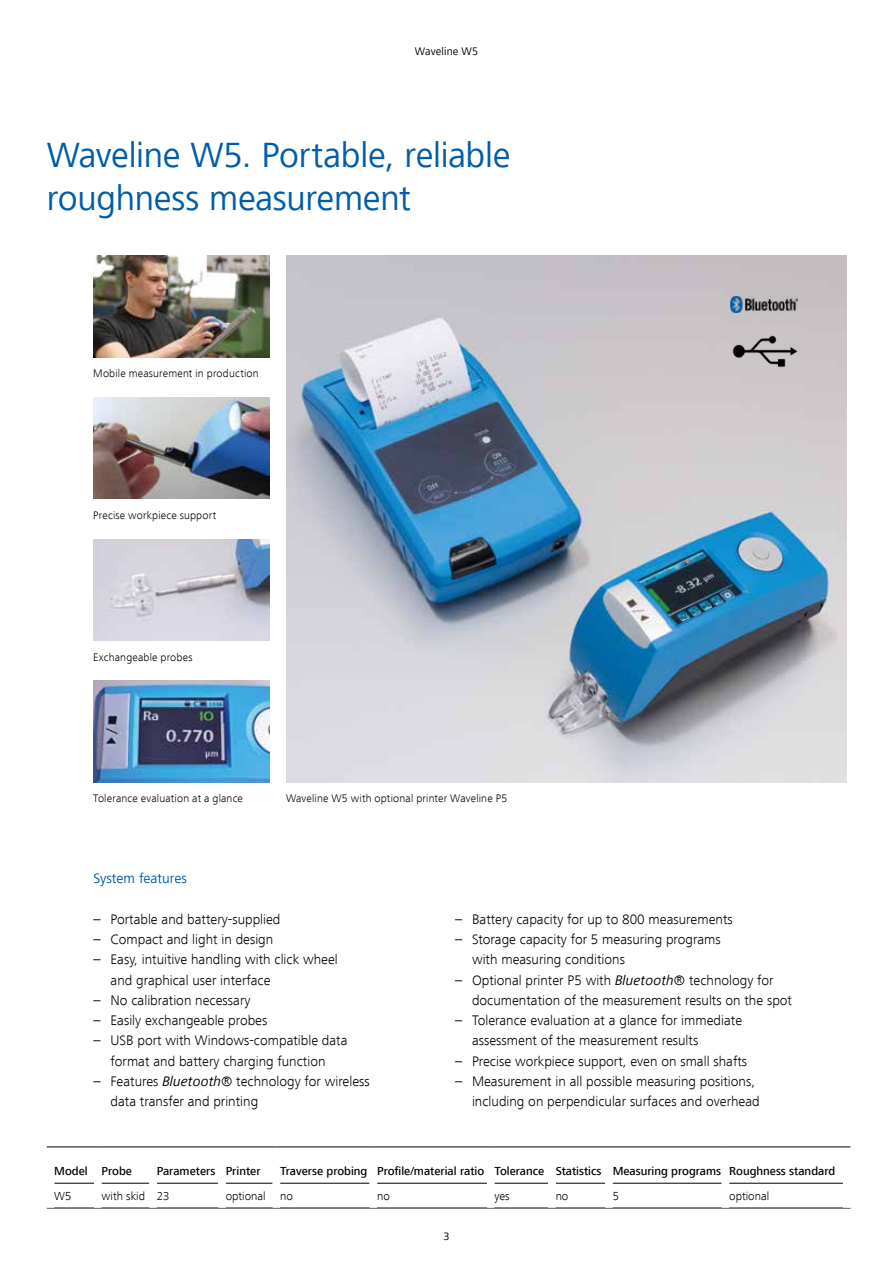
<style>
.page{position:relative;width:893px;height:1263px;background:#fff}
.page>*{position:absolute;margin:0;border:0;box-sizing:border-box;transform-origin:0 0}
.t1{font:36px/43.5px "Frutiger Next LT";letter-spacing:-.01em;color:#005da9}
.t2{font:300 14.25px/20.2px "Frutiger Next LT";color:#000}
.t3{font:14.25px "Frutiger Next LT";color:#005da9}
.t4{font:500 12px "Frutiger Next LT";color:#000}
.t5{font:300 12px "Frutiger Next LT";color:#000}
.t6{font:300 11.25px "Frutiger Next LT";letter-spacing:.015em;color:#000}
.t7{font:11.25px "Frutiger Next LT";letter-spacing:.015em;color:#000}
.s1{font-weight:400;font-style:italic}
</style>
<div class="page">
<img style="left:286px;top:256px;width:560px;height:526px">
<img style="left:93px;top:397px;width:176px;height:102px">
<img style="left:93px;top:256px;width:176px;height:102px">
<img style="left:93px;top:681px;width:176px;height:101px">
<img style="left:730px;top:296px;width:68px;height:17px">
<img style="left:730px;top:333px;width:69px;height:35px">
<img style="left:93px;top:539px;width:176px;height:101px">
<hr style="left:47px;top:1208px;width:51px;height:1px;background:#000">
<hr style="left:98px;top:1208px;width:55px;height:1px;background:#000">
<hr style="left:153px;top:1208px;width:69px;height:1px;background:#000">
<hr style="left:222px;top:1208px;width:54px;height:1px;background:#000">
<hr style="left:276px;top:1208px;width:97px;height:1px;background:#000">
<hr style="left:373px;top:1208px;width:118px;height:1px;background:#000">
<hr style="left:491px;top:1208px;width:61px;height:1px;background:#000">
<hr style="left:552px;top:1208px;width:57px;height:1px;background:#000">
<hr style="left:609px;top:1208px;width:116px;height:1px;background:#000">
<hr style="left:725px;top:1208px;width:125px;height:1px;background:#000">
<hr style="left:54px;top:1183px;width:40px;height:1px;background:#000">
<hr style="left:102px;top:1183px;width:47px;height:1px;background:#000">
<hr style="left:157px;top:1183px;width:61px;height:1px;background:#000">
<hr style="left:226px;top:1183px;width:47px;height:1px;background:#000">
<hr style="left:280px;top:1183px;width:90px;height:1px;background:#000">
<hr style="left:377px;top:1183px;width:110px;height:1px;background:#000">
<hr style="left:494px;top:1183px;width:54px;height:1px;background:#000">
<hr style="left:556px;top:1183px;width:49px;height:1px;background:#000">
<hr style="left:613px;top:1183px;width:109px;height:1px;background:#000">
<hr style="left:729px;top:1183px;width:114px;height:1px;background:#000">
<hr style="left:47px;top:1147px;width:51px;height:1px;background:#000">
<hr style="left:98px;top:1147px;width:55px;height:1px;background:#000">
<hr style="left:153px;top:1147px;width:69px;height:1px;background:#000">
<hr style="left:222px;top:1147px;width:54px;height:1px;background:#000">
<hr style="left:276px;top:1147px;width:97px;height:1px;background:#000">
<hr style="left:373px;top:1147px;width:118px;height:1px;background:#000">
<hr style="left:491px;top:1147px;width:61px;height:1px;background:#000">
<hr style="left:552px;top:1147px;width:57px;height:1px;background:#000">
<hr style="left:609px;top:1147px;width:116px;height:1px;background:#000">
<hr style="left:725px;top:1147px;width:125px;height:1px;background:#000">
<p class="t7" style="left:415px;top:45px;width:65px">Waveline W5</p>
<h1 class="t1" style="left:47px;top:133px;width:465px">Waveline W5. Portable, reliable roughness measurement</h1>
<p class="t6" style="left:93px;top:367px;width:167px">Mobile measurement in production</p>
<p class="t6" style="left:93px;top:509px;width:125px">Precise workpiece support</p>
<p class="t6" style="left:93px;top:651px;width:101px">Exchangeable probes</p>
<p class="t6" style="left:93px;top:792px;width:151px">Tolerance evaluation at a glance</p>
<p class="t6" style="left:286px;top:792px;width:223px">Waveline W5 with optional printer Waveline P5</p>
<p class="t3" style="left:94px;top:871px;width:95px">System features</p>
<p class="t2" style="left:94px;top:909px;width:188px">– Portable and battery-supplied</p>
<p class="t2" style="left:94px;top:929px;width:181px">– Compact and light in design</p>
<p class="t2" style="left:111px;top:949px;width:229px;text-indent:-17px">– Easy, intuitive handling with click wheel and graphical user interface</p>
<p class="t2" style="left:94px;top:990px;width:159px">– No calibration necessary</p>
<p class="t2" style="left:94px;top:1010px;width:175px">– Easily exchangeable probes</p>
<p class="t2" style="left:94px;top:1030px;width:256px;text-align:center">– USB port with Windows-compatible data format and battery charging function</p>
<p class="t2" style="left:111px;top:1071px;width:261px;text-indent:-17px">– Features <span class="s1">Bluetooth</span>® technology for wireless data transfer and printing</p>
<p class="t2" style="left:455px;top:909px;width:279px">– Battery capacity for up to 800 measurements</p>
<p class="t2" style="left:472px;top:929px;width:250px;text-indent:-17px">– Storage capacity for 5 measuring programs with measuring conditions</p>
<p class="t2" style="left:472px;top:970px;width:322px;text-indent:-17px">– Optional printer P5 with <span class="s1">Bluetooth</span>® technology for documentation of the measurement results on the spot</p>
<p class="t2" style="left:472px;top:1010px;width:272px;text-indent:-17px">– Tolerance evaluation at a glance for immediate assessment of the measurement results</p>
<p class="t2" style="left:455px;top:1051px;width:294px">– Precise workpiece support, even on small shafts</p>
<p class="t2" style="left:472px;top:1071px;width:289px;text-indent:-17px">– Measurement in all possible measuring positions, including on perpendicular surfaces and overhead</p>
<p class="t4" style="left:54px;top:1164px;width:79px">Model Probe</p>
<p class="t4" style="left:157px;top:1164px;width:105px">Parameters Printer</p>
<p class="t4" style="left:280px;top:1164px;width:557px">Traverse probing Profile/material ratio Tolerance Statistics Measuring programs Roughness standard</p>
<p class="t5" style="left:54px;top:1189px;width:19px">W5</p>
<p class="t5" style="left:102px;top:1189px;width:69px">with skid 23</p>
<p class="t5" style="left:226px;top:1189px;width:69px">optional no</p>
<p class="t5" style="left:377px;top:1189px;width:14px">no</p>
<p class="t5" style="left:494px;top:1189px;width:17px">yes</p>
<p class="t5" style="left:556px;top:1189px;width:14px">no</p>
<p class="t5" style="left:613px;top:1189px;width:8px">5</p>
<p class="t5" style="left:729px;top:1189px;width:42px">optional</p>
<p class="t7" style="left:443px;top:1229px;width:8px">3</p>
</div>
